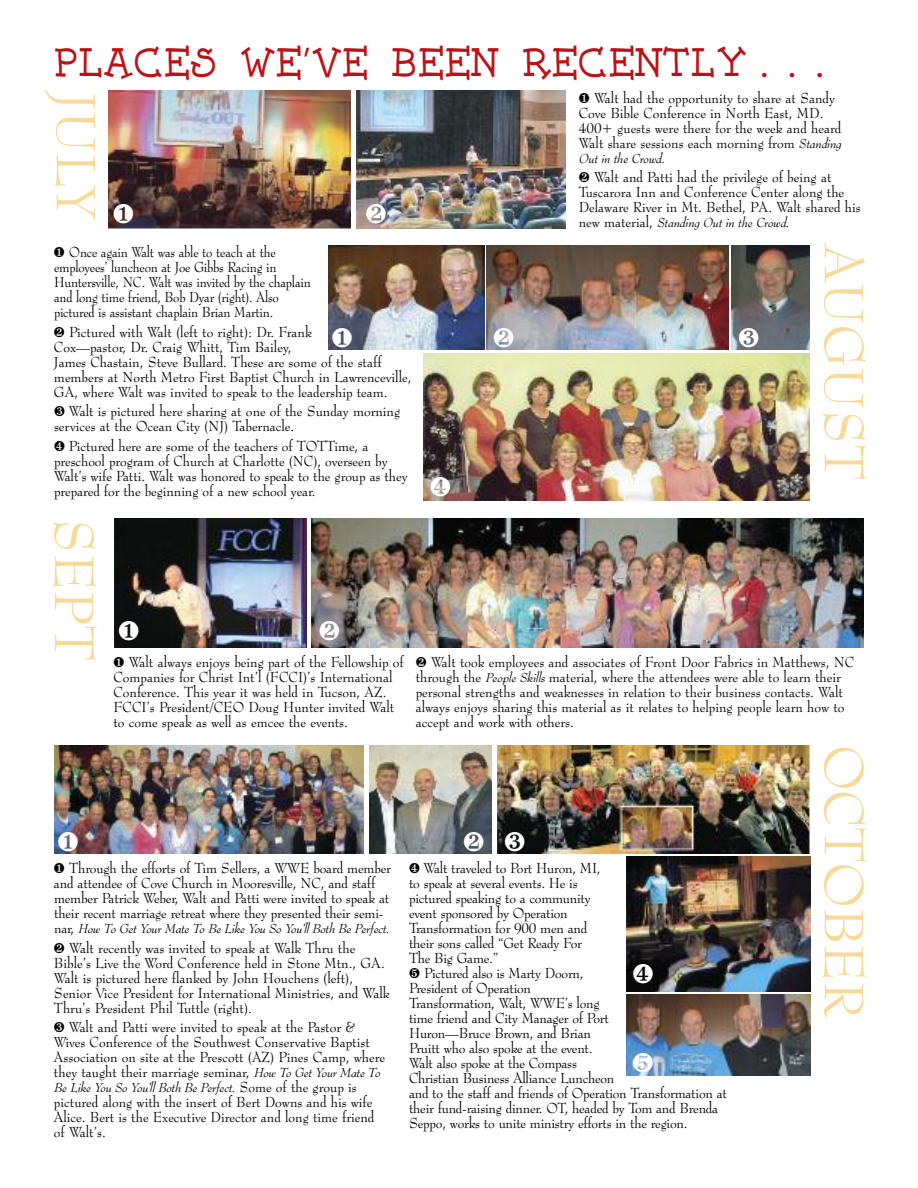
<style>
.page{position:relative;width:918px;height:1188px;background:#fff}
.page>*{position:absolute;margin:0;border:0;box-sizing:border-box;transform-origin:0 0}
.t1{font:54px "Bernhard Modern BT";color:#f8da98}
.t2{font:40.5px "Dummies";color:#bc1216;scale:.9 1}
.t3{font:14.25px/15px "Bernhard Modern BT";color:#000}
.t4{font:14.25px/15px "Bernhard Modern BT";color:#000;scale:.92 1}
.t5{font:italic 14.25px "Bernhard Modern";letter-spacing:-.01em;color:#000}
.s1{font-family:"Frutiger";font-weight:300}
.s2{font-family:"Bernhard Modern";font-style:italic}
.s3{font-family:"Bernhard Modern BT";font-style:normal}
</style>
<div class="page">
<img style="left:357px;top:90px;width:209px;height:139px">
<img style="left:109px;top:90px;width:242px;height:139px">
<img style="left:732px;top:245px;width:77px;height:105px">
<img style="left:311px;top:518px;width:553px;height:130px">
<img style="left:115px;top:518px;width:191px;height:130px">
<img style="left:424px;top:353px;width:385px;height:147px">
<img style="left:54px;top:745px;width:309px;height:108px">
<img style="left:328px;top:245px;width:156px;height:105px">
<img style="left:486px;top:245px;width:242px;height:105px">
<img style="left:369px;top:745px;width:122px;height:108px">
<img style="left:626px;top:994px;width:185px;height:81px">
<img style="left:497px;top:745px;width:313px;height:108px">
<img style="left:627px;top:857px;width:184px;height:135px">
<svg style="left:114px;top:204px;width:19px;height:19px"></svg>
<svg style="left:366px;top:204px;width:20px;height:19px"></svg>
<svg style="left:58px;top:832px;width:20px;height:20px"></svg>
<svg style="left:332px;top:328px;width:20px;height:20px"></svg>
<svg style="left:494px;top:328px;width:20px;height:20px"></svg>
<svg style="left:739px;top:328px;width:19px;height:20px"></svg>
<svg style="left:431px;top:477px;width:19px;height:19px"></svg>
<svg style="left:119px;top:621px;width:19px;height:19px"></svg>
<svg style="left:320px;top:621px;width:19px;height:19px"></svg>
<svg style="left:464px;top:831px;width:60px;height:20px"></svg>
<svg style="left:633px;top:1053px;width:20px;height:20px"></svg>
<svg style="left:633px;top:964px;width:20px;height:20px"></svg>
<h2 class="t2" style="left:54px;top:36px;width:864px">PLACES WE<span class="s1">’</span>VE BEEN RECENTLY . . .</h2>
<h1 class="t1" style="left:103px;top:92px;width:130px;rotate:90deg">JULY</h1>
<p class="t4" style="left:54px;top:245px;width:281px">❶ Once again Walt was able to teach at the employees’ luncheon at Joe Gibbs Racing in Huntersville, NC. Walt was invited by the chaplain and long time friend, Bob Dyar (right). Also pictured is assistant chaplain Brian Martin.</p>
<p class="t3" style="left:54px;top:325px;width:359px">❷ Pictured with Walt (left to right): Dr. Frank<br>Cox—pastor, Dr. Craig Whitt, Tim Bailey,<br>James Chastain, Steve Bullard. These are some of the staff members at North Metro First Baptist Church in Lawrenceville, GA, where Walt was invited to speak to the leadership team.</p>
<p class="t3" style="left:54px;top:405px;width:348px">❸ Walt is pictured here sharing at one of the Sunday morning services at the Ocean City (NJ) Tabernacle.</p>
<p class="t3" style="left:54px;top:439px;width:355px">❹ Pictured here are some of the teachers of TOTTime, a preschool program of Church at Charlotte (NC), overseen by Walt’s wife Patti. Walt was honored to speak to the group as they prepared for the beginning of a new school year.</p>
<p class="t3" style="left:579px;top:91px;width:264px">❶ Walt had the opportunity to share at Sandy Cove Bible Conference in North East, MD.<br>400+ guests were there for the week and heard Walt share sessions each morning from <span class="s2">Standing</span></p>
<p class="t5" style="left:579px;top:152px;width:88px">Out in the Crowd.</p>
<p class="t3" style="left:579px;top:170px;width:283px">❷ Walt and Patti had the privilege of being at<br>Tuscarora Inn and Conference Center along the<br>Delaware River in Mt. Bethel, PA. Walt shared his</p>
<p class="t5" style="left:579px;top:216px;width:212px"><span class="s3">new material,</span> Standing Out in the Crowd.</p>
<h1 class="t1" style="left:871px;top:245px;width:237px;rotate:90deg">AUGUST</h1>
<h1 class="t1" style="left:101px;top:518px;width:144px;rotate:90deg">SEPT</h1>
<p class="t3" style="left:113px;top:655px;width:292px">❶ Walt always enjoys being part of the Fellowship of Companies for Christ Int’l (FCCI)’s International Conference. This year it was held in Tucson, AZ.<br>FCCI’s President/CEO Doug Hunter invited Walt to come speak as well as emcee the events.</p>
<p class="t3" style="left:416px;top:655px;width:440px">❷ Walt took employees and associates of Front Door Fabrics in Matthews, NC through the <span class="s2">People Skills</span> material, where the attendees were able to learn their personal strengths and weaknesses in relation to their business contacts. Walt always enjoys sharing this material as it relates to helping people learn how to accept and work with others.</p>
<p class="t3" style="left:54px;top:861px;width:339px">❶ Through the efforts of Tim Sellers, a WWE board member and attendee of Cove Church in Mooresville, NC, and staff member Patrick Weber, Walt and Patti were invited to speak at their recent marriage retreat where they presented their semi-</p>
<p class="t5" style="left:54px;top:922px;width:337px"><span class="s3">nar,</span> How To Get Your Mate To Be Like You So You’ll Both Be Perfect.</p>
<p class="t3" style="left:54px;top:941px;width:337px">❷ Walt recently was invited to speak at Walk Thru the Bible’s Live the Word Conference held in Stone Mtn., GA.<br>Walt is pictured here flanked by John Houchens (left), Senior Vice President for International Ministries, and Walk Thru’s President Phil Tuttle (right).</p>
<p class="t3" style="left:54px;top:1020px;width:333px">❸ Walt and Patti were invited to speak at the Pastor &amp; Wives Conference of the Southwest Conservative Baptist Association on site at the Prescott (AZ) Pines Camp, where they taught their marriage seminar, <span class="s2">How To Get Your Mate To</span></p>
<p class="t5" style="left:54px;top:1081px;width:304px">Be Like You So You’ll Both Be Perfect. <span class="s3">Some of the group is</span></p>
<p class="t3" style="left:54px;top:1095px;width:322px">pictured along with the insert of Bert Downs and his wife<br>Alice. Bert is the Executive Director and long time friend of Walt’s.</p>
<p class="t3" style="left:409px;top:861px;width:319px">❹ Walt traveled to Port Huron, MI,<br>to speak at several events. He is<br>pictured speaking to a community<br>event sponsored by Operation<br>Transformation for 900 men and<br>their sons called “Get Ready For<br>The Big Game.”<br>❺ Pictured also is Marty Doorn,<br>President of Operation<br>Transformation, Walt, WWE’s long<br>time friend and City Manager of Port<br>Huron—Bruce Brown, and Brian<br>Pruitt who also spoke at the event.<br>Walt also spoke at the Compass<br>Christian Business Alliance Luncheon<br>and to the staff and friends of Operation Transformation at their fund-raising dinner. OT, headed by Tom and Brenda Seppo, works to unite ministry efforts in the region.</p>
<h1 class="t1" style="left:871px;top:745px;width:273px;rotate:90deg">OCTOBER</h1>
</div>
